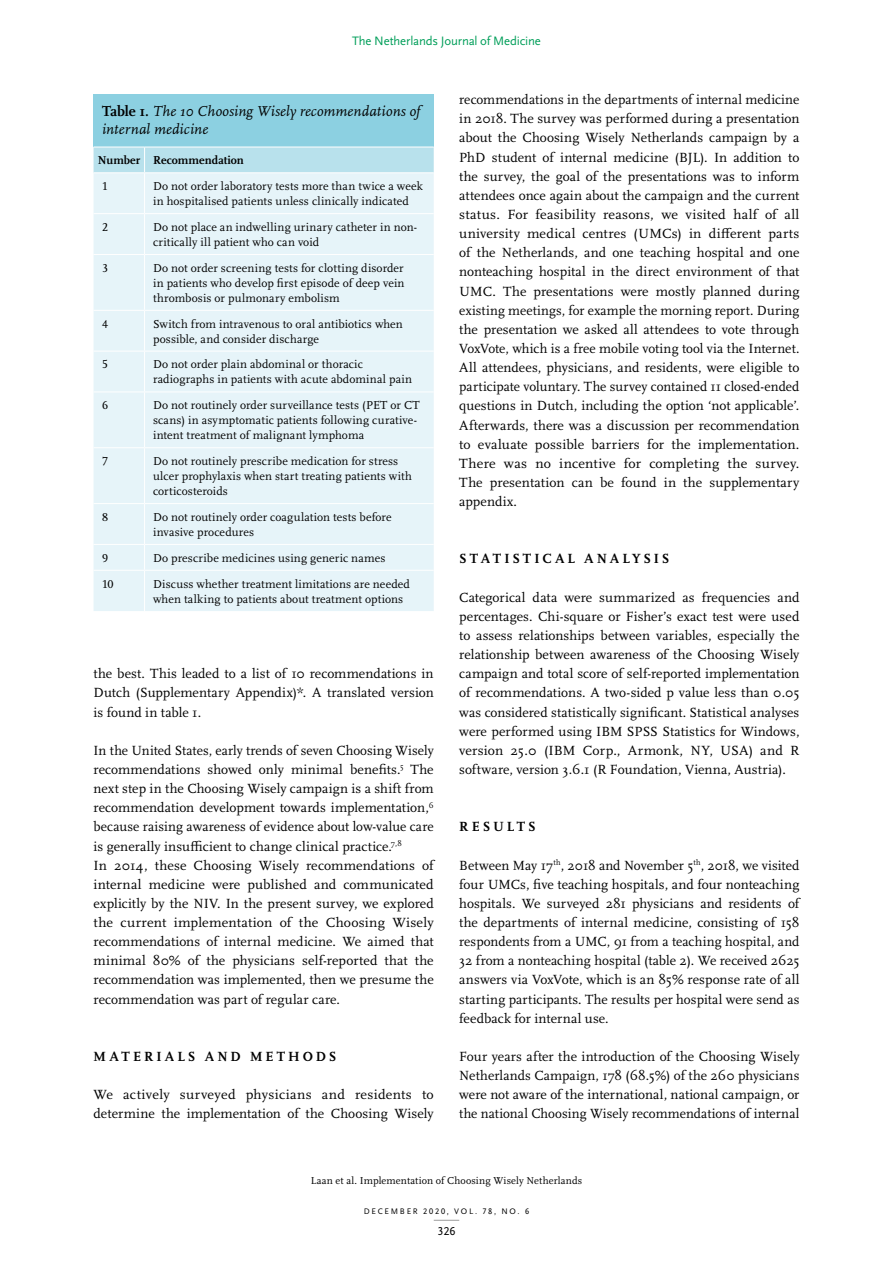
<style>
.page{position:relative;width:893px;height:1263px;background:#fff}
.page>*{position:absolute;margin:0;border:0;box-sizing:border-box;transform-origin:0 0}
.tabel-caption{font:italic 15px/18px "Scala Pro";letter-spacing:.01em;color:#000}
.brood_grep{font:13.8px/19.2px "Scala Pro";letter-spacing:.005em;color:#000;text-align:justify}
.tussenkop_1{font:700 13.8px "Scala Pro";letter-spacing:.215em;color:#000}
.t1{font:12.75px "Scala Sans Pro";letter-spacing:-.01em;color:#009e59}
.tabel-brood{font:12px/15px "Scala Pro";letter-spacing:.02em;color:#000}
.tabel-bold{font:700 12px "Scala Pro";letter-spacing:.005em;color:#000}
.t2{font:12px "Scala Sans Pro";color:#000}
.runningtitle{font:10.5px "Scala Pro";letter-spacing:.015em;color:#000}
.t3{font:8.4px "Scala Sans Pro";letter-spacing:.21em;color:#000}
.s1{font-weight:700;font-style:normal}
</style>
<div class="page">
<svg style="left:434px;top:1220px;width:25px;height:1px"></svg>
<div style="left:94px;top:95px;width:340px;height:52px;background:#8cd0e1"></div>
<div style="left:94px;top:173px;width:340px;height:438px;background:#e6f4f9"></div>
<div style="left:94px;top:148px;width:340px;height:24px;background:#b8e1ec"></div>
<hr style="left:144px;top:173px;width:1px;height:40px;background:#fff">
<hr style="left:94px;top:213px;width:51px;height:1px;background:#fff">
<hr style="left:145px;top:213px;width:289px;height:1px;background:#fff">
<hr style="left:144px;top:214px;width:1px;height:40px;background:#fff">
<hr style="left:94px;top:254px;width:51px;height:1px;background:#fff">
<hr style="left:145px;top:254px;width:289px;height:1px;background:#fff">
<hr style="left:144px;top:255px;width:1px;height:55px;background:#fff">
<hr style="left:94px;top:310px;width:51px;height:1px;background:#fff">
<hr style="left:145px;top:310px;width:289px;height:1px;background:#fff">
<hr style="left:144px;top:311px;width:1px;height:40px;background:#fff">
<hr style="left:94px;top:351px;width:51px;height:1px;background:#fff">
<hr style="left:145px;top:351px;width:289px;height:1px;background:#fff">
<hr style="left:144px;top:352px;width:1px;height:39px;background:#fff">
<hr style="left:94px;top:391px;width:51px;height:1px;background:#fff">
<hr style="left:145px;top:391px;width:289px;height:1px;background:#fff">
<hr style="left:144px;top:392px;width:1px;height:55px;background:#fff">
<hr style="left:94px;top:447px;width:51px;height:1px;background:#fff">
<hr style="left:145px;top:447px;width:289px;height:1px;background:#fff">
<hr style="left:144px;top:448px;width:1px;height:55px;background:#fff">
<hr style="left:94px;top:503px;width:51px;height:1px;background:#fff">
<hr style="left:145px;top:503px;width:289px;height:1px;background:#fff">
<hr style="left:144px;top:504px;width:1px;height:40px;background:#fff">
<hr style="left:94px;top:544px;width:51px;height:1px;background:#fff">
<hr style="left:145px;top:544px;width:289px;height:1px;background:#fff">
<svg style="left:144px;top:545px;width:1px;height:25px"></svg>
<hr style="left:94px;top:570px;width:51px;height:1px;background:#fff">
<hr style="left:145px;top:570px;width:289px;height:1px;background:#fff">
<hr style="left:144px;top:571px;width:1px;height:40px;background:#fff">
<p class="t1" style="left:352px;top:34px;width:190px">The Netherlands Journal of Medicine</p>
<p class="tabel-caption" style="left:102px;top:102px;width:319px"><span class="s1">Table 1.</span> The 10 Choosing Wisely recommendations of internal medicine</p>
<p class="tabel-bold" style="left:98px;top:154px;width:44px">Number</p>
<p class="tabel-bold" style="left:153px;top:154px;width:92px">Recommendation</p>
<p class="tabel-brood" style="left:102px;top:179px;width:7px">1</p>
<p class="tabel-brood" style="left:153px;top:179px;width:271px">Do not order laboratory tests more than twice a week in hospitalised patients unless clinically indicated</p>
<p class="tabel-brood" style="left:102px;top:220px;width:7px">2</p>
<p class="tabel-brood" style="left:153px;top:220px;width:266px">Do not place an indwelling urinary catheter in non&shy;critically ill patient who can void</p>
<p class="tabel-brood" style="left:102px;top:260px;width:7px">3</p>
<p class="tabel-brood" style="left:153px;top:260px;width:253px;text-align:justify">Do not order screening tests for clotting disorder in patients who develop first episode of deep vein thrombosis or pulmonary embolism</p>
<p class="tabel-brood" style="left:102px;top:316px;width:7px">4</p>
<p class="tabel-brood" style="left:153px;top:316px;width:251px">Switch from intravenous to oral antibiotics when possible, and consider discharge</p>
<p class="tabel-brood" style="left:102px;top:357px;width:7px">5</p>
<p class="tabel-brood" style="left:153px;top:357px;width:260px">Do not order plain abdominal or thoracic radiographs in patients with acute abdominal pain</p>
<p class="tabel-brood" style="left:102px;top:398px;width:7px">6</p>
<p class="tabel-brood" style="left:153px;top:398px;width:268px">Do not routinely order surveillance tests (PET or CT scans) in asymptomatic patients following curative&shy;intent treatment of malignant lymphoma</p>
<p class="tabel-brood" style="left:102px;top:454px;width:7px">7</p>
<p class="tabel-brood" style="left:153px;top:454px;width:260px">Do not routinely prescribe medication for stress ulcer prophylaxis when start treating patients with corticosteroids</p>
<p class="tabel-brood" style="left:102px;top:510px;width:7px">8</p>
<p class="tabel-brood" style="left:153px;top:510px;width:240px">Do not routinely order coagulation tests before invasive procedures</p>
<p class="tabel-brood" style="left:102px;top:550px;width:7px">9</p>
<p class="tabel-brood" style="left:153px;top:550px;width:234px">Do prescribe medicines using generic names</p>
<p class="tabel-brood" style="left:102px;top:576px;width:13px">10</p>
<p class="tabel-brood" style="left:153px;top:576px;width:258px">Discuss whether treatment limitations are needed when talking to patients about treatment options</p>
<p class="brood_grep" style="left:94px;top:664px;width:342px">the best. This leaded to a list of 10 recommendations in Dutch (Supplementary Appendix)*. A translated version is found in table 1.</p>
<p class="brood_grep" style="left:94px;top:741px;width:342px">In the United States, early trends of seven Choosing Wisely recommendations showed only minimal benefits.<sup>5</sup> The next step in the Choosing Wisely campaign is a shift from recommendation development towards implementation,<sup>6 </sup>because raising awareness of evidence about low-value care is generally insufficient to change clinical practice.<sup>7,8</sup></p>
<p class="brood_grep" style="left:94px;top:856px;width:343px;text-align:left">In 2014, these Choosing Wisely recommendations of internal medicine were published and communicated explicitly by the NIV. In the present survey, we explored the current implementation of the Choosing Wisely recommendations of internal medicine. We aimed that minimal 80% of the physicians self-reported that the recommendation was implemented, then we presume the recommendation was part of regular care.</p>
<p class="tussenkop_1" style="left:94px;top:1048px;width:244px">MATERIALS AND METHODS</p>
<p class="brood_grep" style="left:94px;top:1085px;width:342px">We actively surveyed physicians and residents to determine the implementation of the Choosing Wisely</p>
<p class="brood_grep" style="left:459px;top:90px;width:342px">recommendations in the departments of internal medicine in 2018. The survey was performed during a presentation about the Choosing Wisely Netherlands campaign by a PhD student of internal medicine (BJL). In addition to the survey, the goal of the presentations was to inform attendees once again about the campaign and the current status. For feasibility reasons, we visited half of all university medical centres (UMCs) in different parts of the Netherlands, and one teaching hospital and one nonteaching hospital in the direct environment of that UMC. The presentations were mostly planned during existing meetings, for example the morning report. During the presentation we asked all attendees to vote through VoxVote, which is a free mobile voting tool via the Internet.<br>All attendees, physicians, and residents, were eligible to participate voluntary. The survey contained 11 closed-ended questions in Dutch, including the option ‘not applicable’.<br>Afterwards, there was a discussion per recommendation to evaluate possible barriers for the implementation.<br>There was no incentive for completing the survey.<br>The presentation can be found in the supplementary appendix.</p>
<p class="tussenkop_1" style="left:459px;top:551px;width:212px">STATISTICAL ANALYSIS</p>
<p class="brood_grep" style="left:459px;top:588px;width:342px">Categorical data were summarized as frequencies and percentages. Chi-square or Fisher’s exact test were used to assess relationships between variables, especially the relationship between awareness of the Choosing Wisely campaign and total score of self-reported implementation of recommendations. A two-sided p value less than 0.05 was considered statistically significant. Statistical analyses were performed using IBM SPSS Statistics for Windows, version 25.0 (IBM Corp., Armonk, NY, USA) and R software, version 3.6.1 (R Foundation, Vienna, Austria).</p>
<p class="tussenkop_1" style="left:459px;top:819px;width:78px">RESULTS</p>
<p class="brood_grep" style="left:459px;top:856px;width:343px;text-align:left">Between May 17<sup>th</sup>, 2018 and November 5<sup>th</sup>, 2018, we visited four UMCs, five teaching hospitals, and four nonteaching hospitals. We surveyed 281 physicians and residents of the departments of internal medicine, consisting of 158 respondents from a UMC, 91 from a teaching hospital, and 32 from a nonteaching hospital (table 2). We received 2625 answers via VoxVote, which is an 85% response rate of all starting participants. The results per hospital were send as feedback for internal use.</p>
<p class="brood_grep" style="left:459px;top:1047px;width:342px">Four years after the introduction of the Choosing Wisely Netherlands Campaign, 178 (68.5%) of the 260 physicians were not aware of the international, national campaign, or the national Choosing Wisely recommendations of internal</p>
<p class="runningtitle" style="left:311px;top:1174px;width:273px">Laan et al. Implementation of Choosing Wisely Netherlands</p>
<p class="t3" style="left:364px;top:1206px;width:167px">DECEMBER 2020, VOL. 78, NO. 6</p>
<p class="t2" style="left:437px;top:1224px;width:19px">326</p>
</div>
